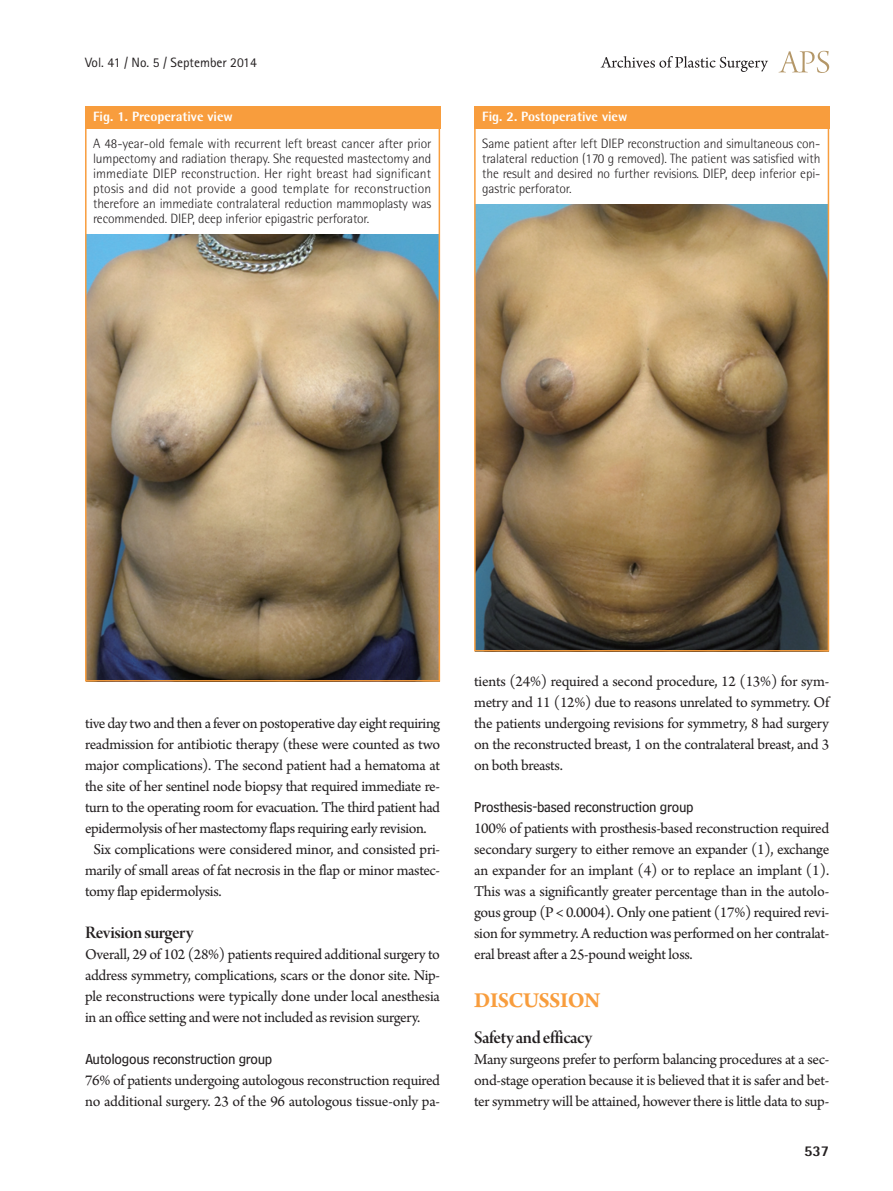
<style>
.page{position:relative;width:893px;height:1191px;background:#fff}
.page>*{position:absolute;margin:0;border:0;box-sizing:border-box;transform-origin:0 0}
.대제목{font:700 22.5px "Arno Pro";letter-spacing:-.02em;color:#f89d3d}
.중제목{font:18.75px "Arno Pro Smbd Display";letter-spacing:-.025em;color:#231f20}
.본문{font:15.75px/21px "Arno Pro";letter-spacing:-.02em;color:#231f20;text-align:justify}
.소제목{font:15px "Bell Centennial Std Sub Capt";letter-spacing:-.02em;color:#231f20}
.t1{font:800 15px "Rotis Semi Sans Std";color:#231f20}
.그림설명{font:300 13.5px/15px "Rotis Semi Sans Std";letter-spacing:-.01em;color:#231f20;text-align:justify}
.표그림제목{font:800 13.5px "Rotis Semi Sans Std";color:#fff}
.t2{font:13.5px "Rotis Sans Serif Std";color:#231f20}
</style>
<div class="page">
<svg style="left:779px;top:51px;width:50px;height:22px"></svg>
<svg style="left:601px;top:56px;width:167px;height:16px"></svg>
<img style="left:88px;top:235px;width:349px;height:443px">
<div style="left:85px;top:106px;width:355px;height:23px;background:#f89d3d"></div>
<div style="left:85px;top:106px;width:355px;height:575px;border:2px solid #f89d3d"></div>
<img style="left:477px;top:205px;width:349px;height:443px">
<div style="left:474px;top:106px;width:355px;height:23px;background:#f89d3d"></div>
<div style="left:474px;top:106px;width:355px;height:545px;border:2px solid #f89d3d"></div>
<p class="t2" style="left:85px;top:54px;width:173px">Vol. 41 / No. 5 / September 2014</p>
<p class="표그림제목" style="left:93px;top:108px;width:141px">Fig. 1. Preoperative view</p>
<p class="그림설명" style="left:93px;top:136px;width:340px">A 48-year-old female with recurrent left breast cancer after prior lumpectomy and radiation therapy. She requested mastectomy and immediate DIEP reconstruction. Her right breast had significant ptosis and did not provide a good template for reconstruction therefore an immediate contralateral reduction mammoplasty was recommended. DIEP, deep inferior epigastric perforator.</p>
<p class="표그림제목" style="left:482px;top:108px;width:147px">Fig. 2. Postoperative view</p>
<p class="그림설명" style="left:482px;top:136px;width:340px">Same patient after left DIEP reconstruction and simultaneous con&shy;tralateral reduction (170 g removed). The patient was satisfied with the result and desired no further revisions. DIEP, deep inferior epi&shy;gastric perforator.</p>
<p class="본문" style="left:85px;top:714px;width:357px">tive day two and then a fever on postoperative day eight requiring readmission for antibiotic therapy (these were counted as two major complications). The second patient had a hematoma at the site of her sentinel node biopsy that required immediate re&shy;turn to the operating room for evacuation. The third patient had epidermolysis of her mastectomy flaps requiring early revision.</p>
<p class="본문" style="left:85px;top:840px;width:357px;text-indent:9px">Six complications were considered minor, and consisted pri&shy;marily of small areas of fat necrosis in the flap or minor mastec&shy;tomy flap epidermolysis.</p>
<p class="중제목" style="left:85px;top:922px;width:110px">Revision surgery</p>
<p class="본문" style="left:85px;top:945px;width:357px">Overall, 29 of 102 (28%) patients required additional surgery to address symmetry, complications, scars or the donor site. Nip&shy;ple reconstructions were typically done under local anesthesia in an office setting and were not included as revision surgery.</p>
<p class="소제목" style="left:85px;top:1050px;width:189px">Autologous reconstruction group</p>
<p class="본문" style="left:85px;top:1071px;width:357px">76% of patients undergoing autologous reconstruction required no additional surgery. 23 of the 96 autologous tissue-only pa-</p>
<p class="본문" style="left:474px;top:672px;width:357px">tients (24%) required a second procedure, 12 (13%) for sym&shy;metry and 11 (12%) due to reasons unrelated to symmetry. Of the patients undergoing revisions for symmetry, 8 had surgery on the reconstructed breast, 1 on the contralateral breast, and 3 on both breasts.</p>
<p class="소제목" style="left:474px;top:798px;width:221px">Prosthesis-based reconstruction group</p>
<p class="본문" style="left:474px;top:819px;width:357px">100% of patients with prosthesis-based reconstruction required secondary surgery to either remove an expander (1), exchange an expander for an implant (4) or to replace an implant (1).<br>This was a significantly greater percentage than in the autolo&shy;gous group (P &lt; 0.0004). Only one patient (17%) required revi&shy;sion for symmetry. A reduction was performed on her contralat&shy;eral breast after a 25-pound weight loss.</p>
<p class="대제목" style="left:474px;top:987px;width:128px">DISCUSSION</p>
<p class="중제목" style="left:474px;top:1027px;width:120px">Safety and efficacy</p>
<p class="본문" style="left:474px;top:1050px;width:357px">Many surgeons prefer to perform balancing procedures at a sec&shy;ond-stage operation because it is believed that it is safer and bet&shy;ter symmetry will be attained, however there is little data to sup-</p>
<p class="t1" style="left:804px;top:1141px;width:27px">537</p>
</div>
